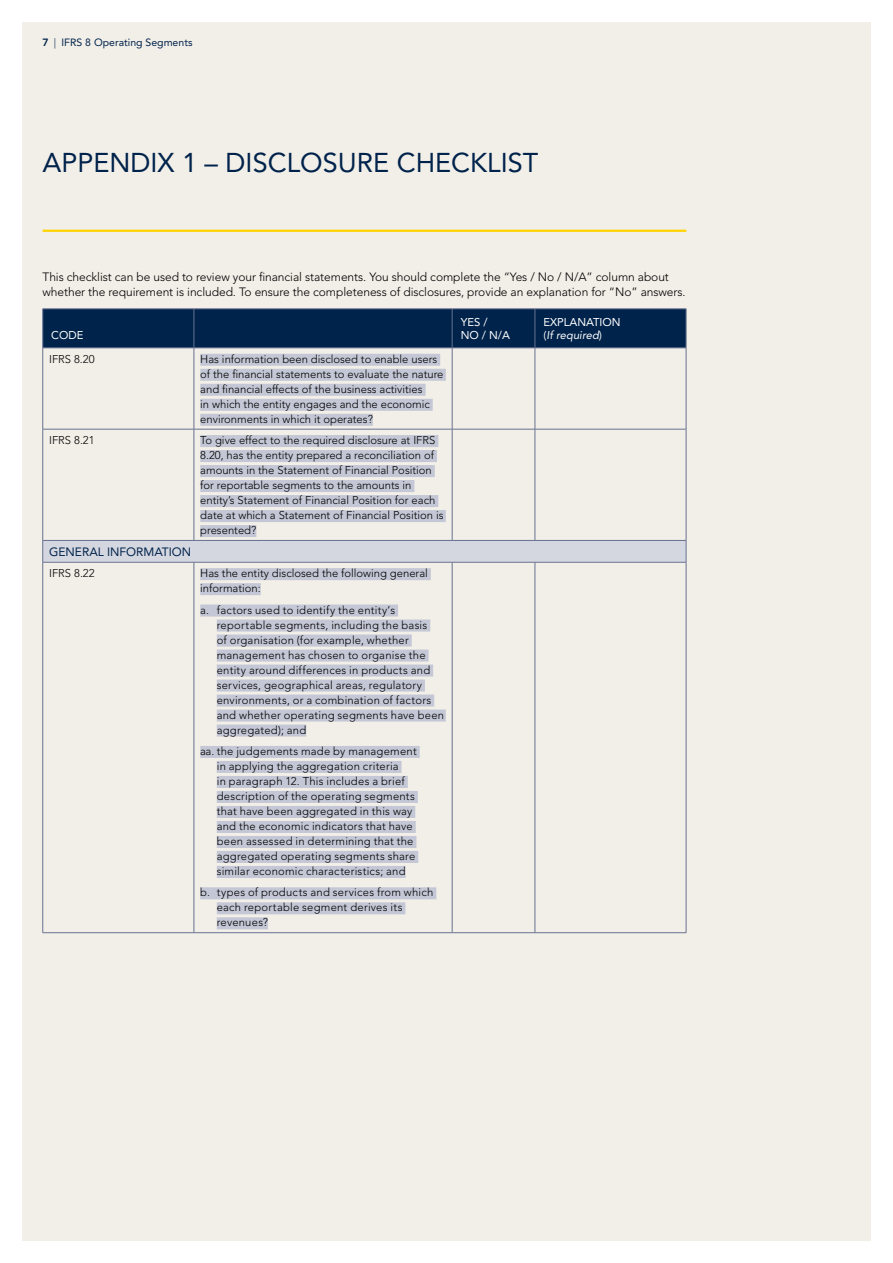
<style>
.page{position:relative;width:893px;height:1263px;background:#fff}
.page>*{position:absolute;margin:0;border:0;box-sizing:border-box;transform-origin:0 0}
.t1{font:27px "Avenir LT Std";color:#00234b}
.t2{font:300 12px/15px "Avenir LT Std";letter-spacing:-.005em;color:#000}
.t3{font:12px "Avenir LT Std";color:#00234b}
.t4{font:300 11.25px/15px "Avenir LT Std";letter-spacing:.015em;color:#000}
.t5{font:11.25px/13.5px "Avenir LT Std";color:#fff}
.t6{font:10.5px "Avenir LT Std";color:#00234b}
.s1{font-weight:800}
.s2{font-weight:300}
.s3{font-style:italic}
</style>
<div class="page">
<div style="left:22px;top:22px;width:848px;height:1218px;background:#f2eee8"></div>
<hr style="left:43px;top:230px;width:643px;height:2px;background:#ffd400">
<div style="left:43px;top:310px;width:643px;height:38px;background:#00234b"></div>
<div style="left:43px;top:540px;width:643px;height:22px;background:#d4d6e0"></div>
<hr style="left:452px;top:309px;width:1px;height:39px;background:#687291">
<hr style="left:535px;top:309px;width:1px;height:39px;background:#687291">
<hr style="left:535px;top:348px;width:1px;height:81px;background:#687291">
<hr style="left:535px;top:429px;width:1px;height:111px;background:#687291">
<hr style="left:535px;top:562px;width:1px;height:370px;background:#687291">
<hr style="left:43px;top:429px;width:151px;height:1px;background:#687291">
<hr style="left:194px;top:429px;width:258px;height:1px;background:#687291">
<hr style="left:452px;top:429px;width:83px;height:1px;background:#687291">
<hr style="left:535px;top:429px;width:151px;height:1px;background:#687291">
<hr style="left:43px;top:540px;width:151px;height:1px;background:#687291">
<svg style="left:42px;top:541px;width:1px;height:21px"></svg>
<hr style="left:194px;top:540px;width:258px;height:1px;background:#687291">
<hr style="left:452px;top:540px;width:83px;height:1px;background:#687291">
<hr style="left:535px;top:540px;width:151px;height:1px;background:#687291">
<svg style="left:686px;top:541px;width:1px;height:21px"></svg>
<hr style="left:43px;top:562px;width:151px;height:1px;background:#687291">
<hr style="left:194px;top:562px;width:258px;height:1px;background:#687291">
<hr style="left:452px;top:562px;width:83px;height:1px;background:#687291">
<hr style="left:535px;top:562px;width:151px;height:1px;background:#687291">
<hr style="left:43px;top:932px;width:151px;height:1px;background:#687291">
<hr style="left:194px;top:932px;width:258px;height:1px;background:#687291">
<hr style="left:452px;top:932px;width:83px;height:1px;background:#687291">
<hr style="left:535px;top:932px;width:151px;height:1px;background:#687291">
<hr style="left:42px;top:348px;width:1px;height:81px;background:#687291">
<hr style="left:686px;top:348px;width:1px;height:81px;background:#687291">
<hr style="left:42px;top:429px;width:1px;height:111px;background:#687291">
<hr style="left:686px;top:429px;width:1px;height:111px;background:#687291">
<hr style="left:42px;top:562px;width:1px;height:370px;background:#687291">
<hr style="left:686px;top:562px;width:1px;height:370px;background:#687291">
<hr style="left:43px;top:309px;width:151px;height:1px;background:#687291">
<hr style="left:42px;top:309px;width:1px;height:39px;background:#687291">
<hr style="left:194px;top:309px;width:258px;height:1px;background:#687291">
<hr style="left:194px;top:309px;width:1px;height:39px;background:#687291">
<hr style="left:452px;top:309px;width:83px;height:1px;background:#687291">
<hr style="left:535px;top:309px;width:151px;height:1px;background:#687291">
<hr style="left:686px;top:309px;width:1px;height:39px;background:#687291">
<hr style="left:43px;top:348px;width:151px;height:1px;background:#687291">
<hr style="left:194px;top:348px;width:258px;height:1px;background:#687291">
<hr style="left:452px;top:348px;width:83px;height:1px;background:#687291">
<hr style="left:535px;top:348px;width:151px;height:1px;background:#687291">
<hr style="left:452px;top:348px;width:1px;height:81px;background:#687291">
<hr style="left:452px;top:429px;width:1px;height:111px;background:#687291">
<hr style="left:452px;top:562px;width:1px;height:370px;background:#687291">
<hr style="left:194px;top:348px;width:1px;height:81px;background:#687291">
<hr style="left:194px;top:429px;width:1px;height:111px;background:#687291">
<hr style="left:194px;top:562px;width:1px;height:370px;background:#687291">
<div style="left:200px;top:354px;width:240px;height:12px;background:#c4c7d5"></div>
<div style="left:200px;top:369px;width:246px;height:12px;background:#c4c7d5"></div>
<div style="left:200px;top:384px;width:226px;height:12px;background:#c4c7d5"></div>
<div style="left:200px;top:399px;width:233px;height:12px;background:#c4c7d5"></div>
<div style="left:200px;top:414px;width:173px;height:12px;background:#c4c7d5"></div>
<div style="left:200px;top:435px;width:238px;height:12px;background:#c4c7d5"></div>
<div style="left:200px;top:450px;width:237px;height:12px;background:#c4c7d5"></div>
<div style="left:200px;top:465px;width:235px;height:12px;background:#c4c7d5"></div>
<div style="left:200px;top:480px;width:214px;height:12px;background:#c4c7d5"></div>
<div style="left:200px;top:495px;width:238px;height:12px;background:#c4c7d5"></div>
<div style="left:200px;top:510px;width:246px;height:12px;background:#c4c7d5"></div>
<div style="left:200px;top:525px;width:56px;height:12px;background:#c4c7d5"></div>
<div style="left:200px;top:568px;width:231px;height:12px;background:#c4c7d5"></div>
<div style="left:200px;top:583px;width:61px;height:12px;background:#c4c7d5"></div>
<div style="left:200px;top:604px;width:198px;height:12px;background:#c4c7d5"></div>
<div style="left:217px;top:619px;width:213px;height:12px;background:#c4c7d5"></div>
<div style="left:217px;top:634px;width:195px;height:12px;background:#c4c7d5"></div>
<div style="left:217px;top:649px;width:212px;height:12px;background:#c4c7d5"></div>
<div style="left:217px;top:664px;width:216px;height:12px;background:#c4c7d5"></div>
<div style="left:217px;top:679px;width:208px;height:12px;background:#c4c7d5"></div>
<div style="left:217px;top:694px;width:217px;height:12px;background:#c4c7d5"></div>
<div style="left:217px;top:709px;width:229px;height:12px;background:#c4c7d5"></div>
<div style="left:217px;top:724px;width:89px;height:12px;background:#c4c7d5"></div>
<div style="left:200px;top:746px;width:220px;height:12px;background:#c4c7d5"></div>
<div style="left:217px;top:761px;width:185px;height:12px;background:#c4c7d5"></div>
<div style="left:217px;top:776px;width:191px;height:12px;background:#c4c7d5"></div>
<div style="left:217px;top:791px;width:201px;height:12px;background:#c4c7d5"></div>
<div style="left:217px;top:806px;width:198px;height:12px;background:#c4c7d5"></div>
<div style="left:217px;top:821px;width:199px;height:12px;background:#c4c7d5"></div>
<div style="left:217px;top:836px;width:199px;height:12px;background:#c4c7d5"></div>
<div style="left:217px;top:851px;width:201px;height:12px;background:#c4c7d5"></div>
<div style="left:217px;top:866px;width:189px;height:12px;background:#c4c7d5"></div>
<div style="left:200px;top:887px;width:236px;height:12px;background:#c4c7d5"></div>
<div style="left:217px;top:902px;width:188px;height:12px;background:#c4c7d5"></div>
<div style="left:217px;top:917px;width:51px;height:12px;background:#c4c7d5"></div>
<p class="t6" style="left:43px;top:37px;width:151px"><span class="s1">7</span> <span class="s2">|</span> IFRS 8 Operating Segments</p>
<h1 class="t1" style="left:43px;top:147px;width:497px">APPENDIX 1 – DISCLOSURE CHECKLIST</h1>
<p class="t2" style="left:43px;top:270px;width:645px">This checklist can be used to review your financial statements. You should complete the “Yes / No / N/A” column about whether the requirement is included. To ensure the completeness of disclosures, provide an explanation for “No” answers.</p>
<p class="t5" style="left:51px;top:329px;width:34px">CODE</p>
<p class="t5" style="left:461px;top:315px;width:51px">YES /<br>NO / N/A</p>
<p class="t5" style="left:543px;top:315px;width:79px">EXPLANATION (<span class="s3">If required</span>)</p>
<p class="t4" style="left:49px;top:351px;width:47px">IFRS 8.20</p>
<p class="t4" style="left:200px;top:351px;width:245px">Has information been disclosed to enable users of the financial statements to evaluate the nature and financial effects of the business activities<br>in which the entity engages and the economic environments in which it operates?</p>
<p class="t4" style="left:49px;top:433px;width:47px">IFRS 8.21</p>
<p class="t4" style="left:200px;top:433px;width:245px">To give effect to the required disclosure at IFRS 8.20, has the entity prepared a reconciliation of amounts in the Statement of Financial Position for reportable segments to the amounts in entity’s Statement of Financial Position for each date at which a Statement of Financial Position is presented?</p>
<p class="t3" style="left:49px;top:545px;width:144px">GENERAL INFORMATION</p>
<p class="t4" style="left:49px;top:566px;width:47px">IFRS 8.22</p>
<p class="t4" style="left:200px;top:566px;width:229px">Has the entity disclosed the following general information:</p>
<p class="t4" style="left:217px;top:602px;width:229px;text-indent:-17px">a. factors used to identify the entity’s reportable segments, including the basis<br>of organisation (for example, whether management has chosen to organise the entity around differences in products and services, geographical areas, regulatory environments, or a combination of factors and whether operating segments have been aggregated); and</p>
<p class="t4" style="left:217px;top:743px;width:201px;text-indent:-17px">aa. the judgements made by management in applying the aggregation criteria<br>in paragraph 12. This includes a brief description of the operating segments that have been aggregated in this way and the economic indicators that have been assessed in determining that the aggregated operating segments share similar economic characteristics; and</p>
<p class="t4" style="left:217px;top:885px;width:218px;text-indent:-17px">b. types of products and services from which each reportable segment derives its revenues?</p>
</div>
